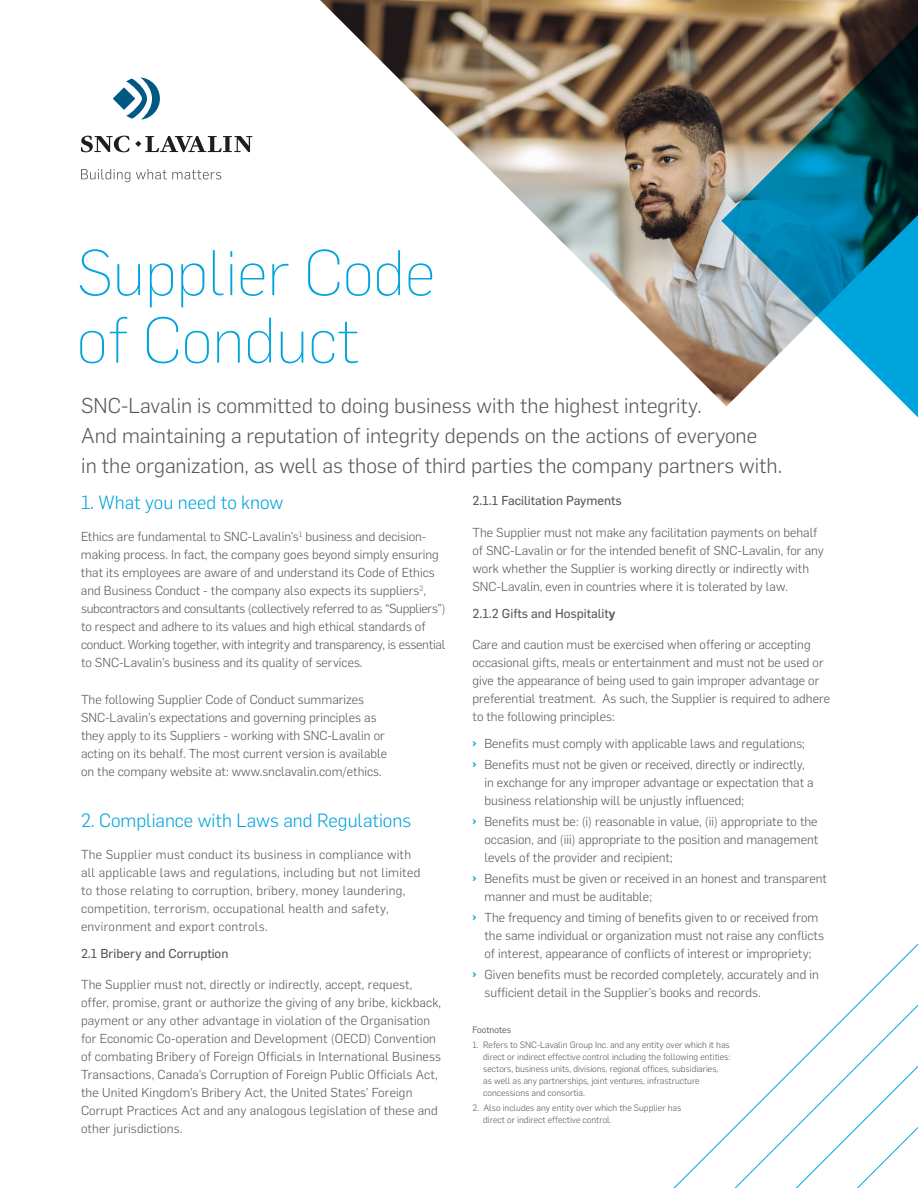
<style>
.page{position:relative;width:918px;height:1188px;background:#fff}
.page>*{position:absolute;margin:0;border:0;box-sizing:border-box;transform-origin:0 0}
.t1{font:200 63px/67.5px "Flama";color:#00a4dc}
.t2{font:300 21px/30px "Flama";color:#57585a}
.t3{font:300 18.75px "Flama";color:#00a4dc}
.t4{font:300 12.75px/18px "Flama";color:#57585a}
.t5{font:300 12.75px/18px "Flama";letter-spacing:.02em;color:#57585a}
.t6{font:12.75px "Flama Basic";color:#57585a}
.t7{font:300 9px/12px "Flama";color:#57585a}
.t8{font:9px "Flama";color:#57585a}
.s1{font-family:"Arial";font-weight:700;font-size:12px}
.s2{font-weight:500;color:#00a4dc}
</style>
<div class="page">
<img style="left:320px;top:0;width:401px;height:401px">
<svg style="left:721px;top:0;width:197px;height:418px;background:#5b8890"></svg>
<svg style="left:81px;top:169px;width:49px;height:13px"></svg>
<svg style="left:136px;top:169px;width:85px;height:10px"></svg>
<svg style="left:113px;top:77px;width:47px;height:43px"></svg>
<svg style="left:81px;top:136px;width:171px;height:16px"></svg>
<svg style="left:721px;top:967px;width:197px;height:221px"></svg>
<h1 class="t1" style="left:77px;top:236px;width:360px">Supplier Code of Conduct</h1>
<h2 class="t2" style="left:81px;top:389px;width:702px">SNC-Lavalin is committed to doing business with the highest integrity.<br>And maintaining a reputation of integrity depends on the actions of everyone<br>in the organization, as well as those of third parties the company partners with.</h2>
<h3 class="t3" style="left:81px;top:490px;width:204px">1. What you need to know</h3>
<p class="t4" style="left:81px;top:527px;width:366px">Ethics are fundamental to SNC-Lavalin’s<sup>1</sup> business and decision&shy;making process. In fact, the company goes beyond simply ensuring that its employees are aware of and understand its Code of Ethics and Business Conduct - the company also expects its suppliers<sup>2</sup>, subcontractors and consultants (collectively referred to as “Suppliers”) to respect and adhere to its values and high ethical standards of conduct. Working together, with integrity and transparency, is essential to SNC-Lavalin’s business and its quality of services.</p>
<p class="t4" style="left:81px;top:690px;width:308px">The following Supplier Code of Conduct summarizes SNC-Lavalin’s expectations and governing principles as they apply to its Suppliers - working with SNC-Lavalin or acting on its behalf. The most current version is available on the company website at: www.snclavalin.com/ethics.</p>
<h3 class="t3" style="left:81px;top:808px;width:332px">2. Compliance with Laws and Regulations</h3>
<p class="t5" style="left:81px;top:845px;width:341px">The Supplier must conduct its business in compliance with all applicable laws and regulations, including but not limited to those relating to corruption, bribery, money laundering, competition, terrorism, occupational health and safety, environment and export controls.</p>
<p class="t6" style="left:81px;top:944px;width:149px">2.1 Bribery and Corruption</p>
<p class="t4" style="left:81px;top:975px;width:362px">The Supplier must not, directly or indirectly, accept, request, offer, promise, grant or authorize the giving of any bribe, kickback, payment or any other advantage in violation of the Organisation for Economic Co-operation and Development (OECD) Convention of combating Bribery of Foreign Officials in International Business Transactions, Canada’s Corruption of Foreign Public Officials Act, the United Kingdom’s Bribery Act, the United States’ Foreign Corrupt Practices Act and any analogous legislation of these and other jurisdictions.</p>
<p class="t6" style="left:473px;top:492px;width:151px">2.1.1 Facilitation Payments</p>
<p class="t4" style="left:473px;top:523px;width:353px">The Supplier must not make any facilitation payments on behalf of SNC-Lavalin or for the intended benefit of SNC-Lavalin, for any work whether the Supplier is working directly or indirectly with SNC-Lavalin, even in countries where it is tolerated by law.</p>
<p class="t6" style="left:473px;top:604px;width:145px">2.1.2 Gifts and Hospitalit<span class="s1">y</span></p>
<p class="t4" style="left:473px;top:635px;width:359px">Care and caution must be exercised when offering or accepting occasional gifts, meals or entertainment and must not be used or give the appearance of being used to gain improper advantage or preferential treatment. As such, the Supplier is required to adhere to the following principles:</p>
<p class="t4" style="left:473px;top:733px;width:334px;line-height:21px"><span class="s2">›</span> Benefits must comply with applicable laws and regulations; <span class="s2">›</span> Benefits must not be given or received, directly or indirectly,</p>
<p class="t4" style="left:484px;top:773px;width:331px">in exchange for any improper advantage or expectation that a business relationship will be unjustly influenced;</p>
<p class="t4" style="left:484px;top:812px;width:335px;text-align:justify;text-indent:-12px"><span class="s2">›</span> Benefits must be: (i) reasonable in value, (ii) appropriate to the occasion, and (iii) appropriate to the position and management levels of the provider and recipient;</p>
<p class="t4" style="left:484px;top:869px;width:344px;text-indent:-12px"><span class="s2">›</span> Benefits must be given or received in an honest and transparent manner and must be auditable;</p>
<p class="t4" style="left:484px;top:908px;width:341px;text-indent:-12px"><span class="s2">›</span> The frequency and timing of benefits given to or received from the same individual or organization must not raise any conflicts of interest, appearance of conflicts of interest or impropriety;</p>
<p class="t4" style="left:484px;top:965px;width:336px;text-indent:-12px"><span class="s2">›</span> Given benefits must be recorded completely, accurately and in sufficient detail in the Supplier’s books and records.</p>
<p class="t8" style="left:472px;top:1024px;width:40px">Footnotes</p>
<p class="t7" style="left:483px;top:1038px;width:249px;text-indent:-11px">1. Refers to SNC-Lavalin Group Inc. and any entity over which it has direct or indirect effective control including the following entities: sectors, business units, divisions, regional offices, subsidiaries,<br>as well as any partnerships, joint ventures, infrastructure concessions and consortia.</p>
<p class="t7" style="left:483px;top:1101px;width:200px;text-indent:-11px">2. Also includes any entity over which the Supplier has direct or indirect effective control.</p>
</div>
